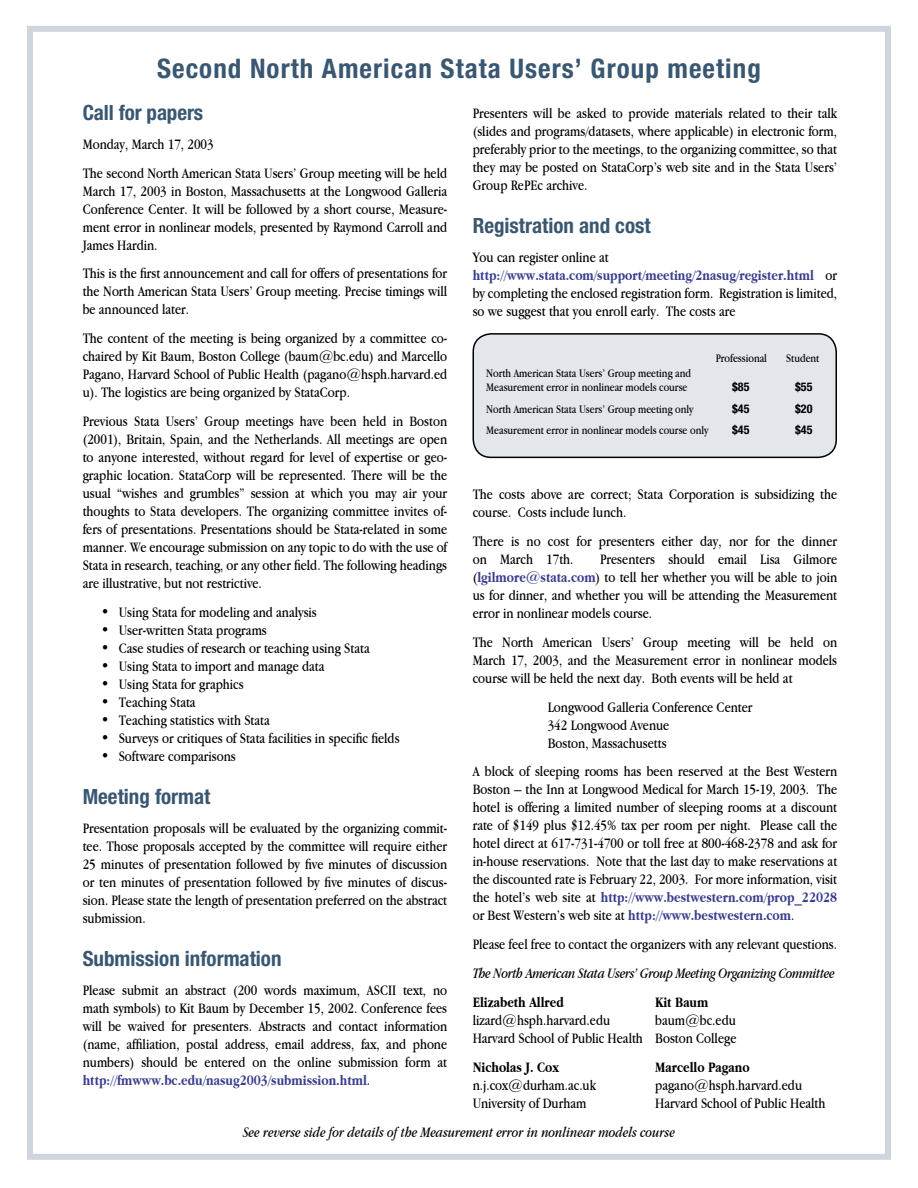
<style>
.page{position:relative;width:918px;height:1188px;background:#fff}
.page>*{position:absolute;margin:0;border:0;box-sizing:border-box;transform-origin:0 0}
.t1{font:700 condensed 27px "Helvetica Neue";letter-spacing:.04em;color:#3a5772}
.t2{font:700 condensed 21px "Helvetica Neue";color:#3a5772}
.t3{font:15px/18px "Apple Garamond";color:#000;text-align:justify}
.t4{font:italic 15px "Apple Garamond";color:#000}
.t5{font:italic 15px "Apple Garamond";letter-spacing:-.02em;color:#000}
.t6{font:700 15px "Apple Garamond";color:#000}
.t7{font:12px "Apple Garamond";color:#000}
.t8{font:700 condensed 12px "Helvetica Neue";color:#000}
.s1{font-weight:700;color:#3a3f8e}
</style>
<div class="page">
<div style="left:27px;top:26px;width:864px;height:1134px;border:6px solid #ced5dc"></div>
<div style="left:472px;top:333px;width:365px;height:124px;background:#e3e7eb"></div>
<p class="t1" style="left:157px;top:52px;width:605px">Second North American Stata Users’ Group meeting</p>
<p class="t2" style="left:83px;top:100px;width:122px">Call for papers</p>
<p class="t3" style="left:83px;top:135px;width:133px">Monday, March 17, 2003</p>
<p class="t3" style="left:83px;top:164px;width:366px">The second North American Stata Users’ Group meeting will be held March 17, 2003 in Boston, Massachusetts at the Longwood Galleria Conference Center. It will be followed by a short course, Measure&shy;ment error in nonlinear models, presented by Raymond Carroll and James Hardin.</p>
<p class="t3" style="left:83px;top:264px;width:366px">This is the first announcement and call for offers of presentations for the North American Stata Users’ Group meeting. Precise timings will be announced later.</p>
<p class="t3" style="left:83px;top:329px;width:366px">The content of the meeting is being organized by a committee co&shy;chaired by Kit Baum, Boston College (baum@bc.edu) and Marcello Pagano, Harvard School of Public Health (pagano@hsph.harvard.ed u). The logistics are being organized by StataCorp.</p>
<p class="t3" style="left:83px;top:412px;width:366px">Previous Stata Users’ Group meetings have been held in Boston (2001), Britain, Spain, and the Netherlands. All meetings are open to anyone interested, without regard for level of expertise or geo&shy;graphic location. StataCorp will be represented. There will be the usual “wishes and grumbles” session at which you may air your thoughts to Stata developers. The organizing committee invites of&shy;fers of presentations. Presentations should be Stata-related in some manner. We encourage submission on any topic to do with the use of Stata in research, teaching, or any other field. The following headings are illustrative, but not restrictive.</p>
<p class="t3" style="left:101px;top:603px;width:217px">• Using Stata for modeling and analysis</p>
<p class="t3" style="left:101px;top:621px;width:168px">• User-written Stata programs</p>
<p class="t3" style="left:101px;top:639px;width:270px">• Case studies of research or teaching using Stata</p>
<p class="t3" style="left:101px;top:657px;width:225px">• Using Stata to import and manage data</p>
<p class="t3" style="left:101px;top:675px;width:144px">• Using Stata for graphics</p>
<p class="t3" style="left:101px;top:693px;width:96px">• Teaching Stata</p>
<p class="t3" style="left:101px;top:711px;width:171px">• Teaching statistics with Stata</p>
<p class="t3" style="left:101px;top:729px;width:300px">• Surveys or critiques of Stata facilities in specific fields</p>
<p class="t3" style="left:101px;top:747px;width:136px">• Software comparisons</p>
<p class="t2" style="left:83px;top:784px;width:129px">Meeting format</p>
<p class="t3" style="left:83px;top:819px;width:366px">Presentation proposals will be evaluated by the organizing commit&shy;tee. Those proposals accepted by the committee will require either 25 minutes of presentation followed by five minutes of discussion or ten minutes of presentation followed by five minutes of discus&shy;sion. Please state the length of presentation preferred on the abstract submission.</p>
<p class="t2" style="left:83px;top:946px;width:200px">Submission information</p>
<p class="t3" style="left:83px;top:981px;width:366px">Please submit an abstract (200 words maximum, ASCII text, no math symbols) to Kit Baum by December 15, 2002. Conference fees will be waived for presenters. Abstracts and contact information (name, affiliation, postal address, email address, fax, and phone numbers) should be entered on the online submission form at <span class="s1">http://fmwww.bc.edu/nasug2003/submission.html</span>.</p>
<p class="t3" style="left:473px;top:104px;width:366px">Presenters will be asked to provide materials related to their talk (slides and programs/datasets, where applicable) in electronic form, preferably prior to the meetings, to the organizing committee, so that they may be posted on StataCorp’s web site and in the Stata Users’ Group RePEc archive.</p>
<p class="t2" style="left:473px;top:213px;width:179px">Registration and cost</p>
<p class="t3" style="left:473px;top:248px;width:138px">You can register online at</p>
<p class="t3" style="left:473px;top:266px;width:366px"><span class="s1">http://www.stata.com/support/meeting/2nasug/register.html</span> or by completing the enclosed registration form. Registration is limited, so we suggest that you enroll early. The costs are</p>
<p class="t7" style="left:716px;top:351px;width:53px">Professional</p>
<p class="t7" style="left:786px;top:351px;width:35px">Student</p>
<p class="t7" style="left:486px;top:366px;width:206px">North American Stata Users’ Group meeting and</p>
<p class="t7" style="left:486px;top:380px;width:203px">Measurement error in nonlinear models course</p>
<p class="t8" style="left:732px;top:380px;width:19px">$85</p>
<p class="t8" style="left:795px;top:380px;width:19px">$55</p>
<p class="t7" style="left:486px;top:402px;width:209px">North American Stata Users’ Group meeting only</p>
<p class="t8" style="left:732px;top:401px;width:19px">$45</p>
<p class="t8" style="left:795px;top:401px;width:19px">$20</p>
<p class="t7" style="left:486px;top:423px;width:224px">Measurement error in nonlinear models course only</p>
<p class="t8" style="left:732px;top:423px;width:19px">$45</p>
<p class="t8" style="left:795px;top:423px;width:19px">$45</p>
<p class="t3" style="left:473px;top:485px;width:366px">The costs above are correct; Stata Corporation is subsidizing the course. Costs include lunch.</p>
<p class="t3" style="left:473px;top:532px;width:366px">There is no cost for presenters either day, nor for the dinner on March 17th.</p>
<p class="t3" style="left:473px;top:550px;width:366px;text-indent:127px">Presenters should email Lisa Gilmore (<span class="s1">lgilmore@stata.com</span>) to tell her whether you will be able to join us for dinner, and whether you will be attending the Measurement error in nonlinear models course.</p>
<p class="t3" style="left:473px;top:633px;width:366px">The North American Users’ Group meeting will be held on March 17, 2003, and the Measurement error in nonlinear models course will be held the next day. Both events will be held at</p>
<p class="t3" style="left:548px;top:698px;width:206px">Longwood Galleria Conference Center</p>
<p class="t3" style="left:548px;top:716px;width:123px">342 Longwood Avenue</p>
<p class="t3" style="left:548px;top:734px;width:120px">Boston, Massachusetts</p>
<p class="t3" style="left:473px;top:762px;width:366px">A block of sleeping rooms has been reserved at the Best Western Boston – the Inn at Longwood Medical for March 15-19, 2003. The hotel is offering a limited number of sleeping rooms at a discount rate of $149 plus $12.45% tax per room per night. Please call the hotel direct at 617-731-4700 or toll free at 800-468-2378 and ask for in-house reservations. Note that the last day to make reservations at the discounted rate is February 22, 2003. For more information, visit the hotel’s web site at <span class="s1">http://www.bestwestern.com/prop_22028 </span>or Best Western’s web site at <span class="s1">http://www.bestwestern.com</span>.</p>
<p class="t3" style="left:473px;top:935px;width:366px">Please feel free to contact the organizers with any relevant questions.</p>
<p class="t5" style="left:473px;top:964px;width:364px">The North American Stata Users’ Group Meeting Organizing Committee</p>
<p class="t6" style="left:473px;top:994px;width:93px">Elizabeth Allred</p>
<p class="t6" style="left:655px;top:994px;width:55px">Kit Baum</p>
<p class="t3" style="left:473px;top:1011px;width:139px">lizard@hsph.harvard.edu</p>
<p class="t3" style="left:655px;top:1011px;width:82px">baum@bc.edu</p>
<p class="t3" style="left:473px;top:1029px;width:265px">Harvard School of Public Health Boston College</p>
<p class="t6" style="left:473px;top:1058px;width:88px">Nicholas J. Cox</p>
<p class="t6" style="left:655px;top:1058px;width:96px">Marcello Pagano</p>
<p class="t3" style="left:473px;top:1076px;width:125px">n.j.cox@durham.ac.uk</p>
<p class="t3" style="left:655px;top:1076px;width:148px">pagano@hsph.harvard.edu</p>
<p class="t3" style="left:473px;top:1094px;width:115px">University of Durham</p>
<p class="t3" style="left:655px;top:1094px;width:172px">Harvard School of Public Health</p>
<p class="t4" style="left:243px;top:1124px;width:433px">See reverse side for details of the Measurement error in nonlinear models course</p>
</div>
